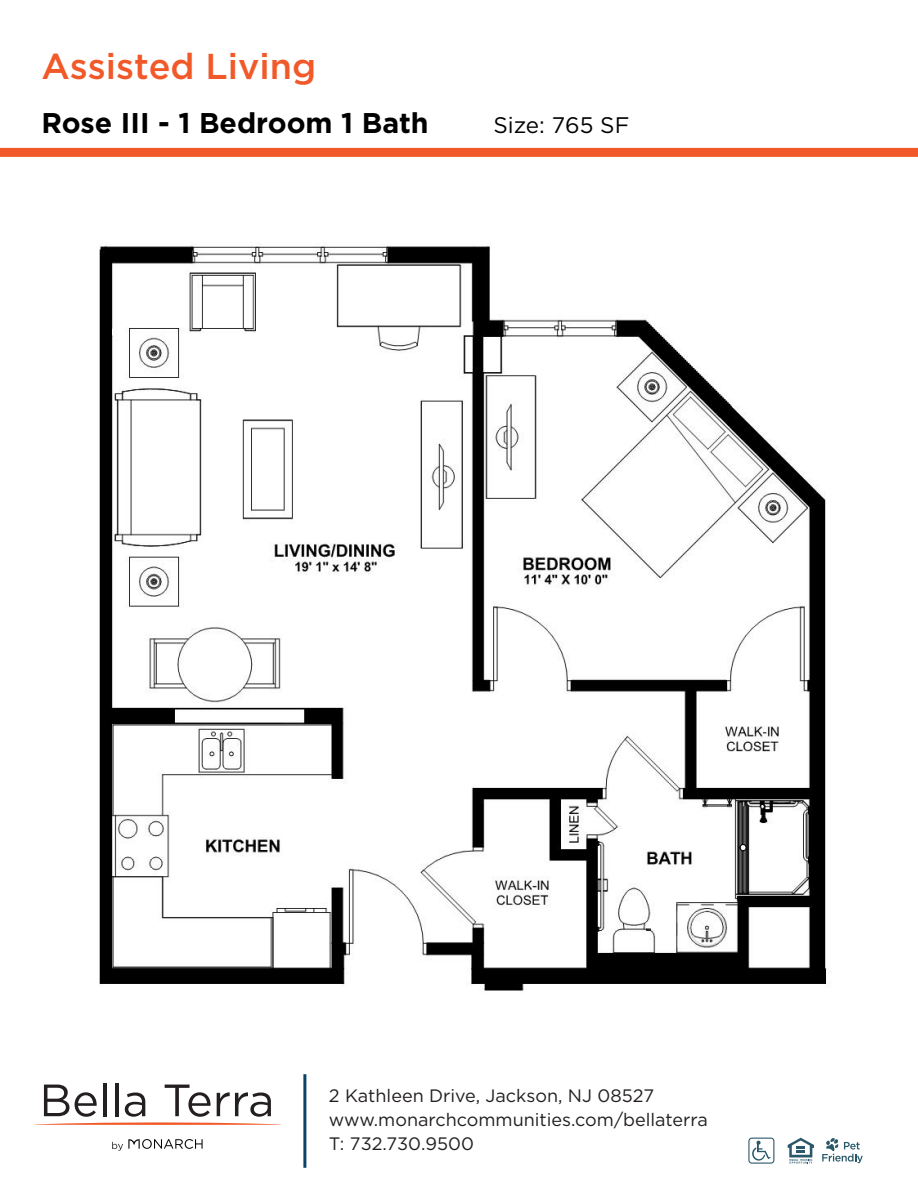
<style>
.page{position:relative;width:918px;height:1188px;background:#fff}
.page>*{position:absolute;margin:0;border:0;box-sizing:border-box;transform-origin:0 0}
.t1{font:500 36px "Gotham";color:#f15929}
.t2{font:700 28.5px "Gotham";color:#000}
.t3{font:22.5px "Gotham";color:#000}
.t4{font:18px "Gotham";color:#231f20}
</style>
<div class="page">
<img style="left:99px;top:243px;width:728px;height:748px">
<div style="left:0;top:148px;width:918px;height:9px;background:#f15929"></div>
<hr style="left:103px;top:1083px;width:4px;height:33px;background:#231f20">
<hr style="left:115px;top:1083px;width:3px;height:33px;background:#231f20">
<svg style="left:34px;top:1085px;width:247px;height:40px"></svg>
<svg style="left:112px;top:1139px;width:91px;height:12px"></svg>
<svg style="left:748px;top:1138px;width:26px;height:26px"></svg>
<svg style="left:822px;top:1138px;width:41px;height:25px"></svg>
<svg style="left:788px;top:1138px;width:26px;height:26px"></svg>
<hr style="left:303px;top:1074px;width:3px;height:94px;background:#094269">
<p class="t1" style="left:41px;top:46px;width:276px">Assisted Living</p>
<p class="t2" style="left:41px;top:107px;width:389px">Rose III - 1 Bedroom 1 Bath</p>
<p class="t3" style="left:494px;top:113px;width:137px">Size: 765 SF</p>
<p class="t4" style="left:329px;top:1086px;width:327px">2 Kathleen Drive, Jackson, NJ 08527</p>
<p class="t4" style="left:329px;top:1110px;width:380px">www.monarchcommunities.com/bellaterra</p>
<p class="t4" style="left:329px;top:1134px;width:146px">T: 732.730.9500</p>
</div>
